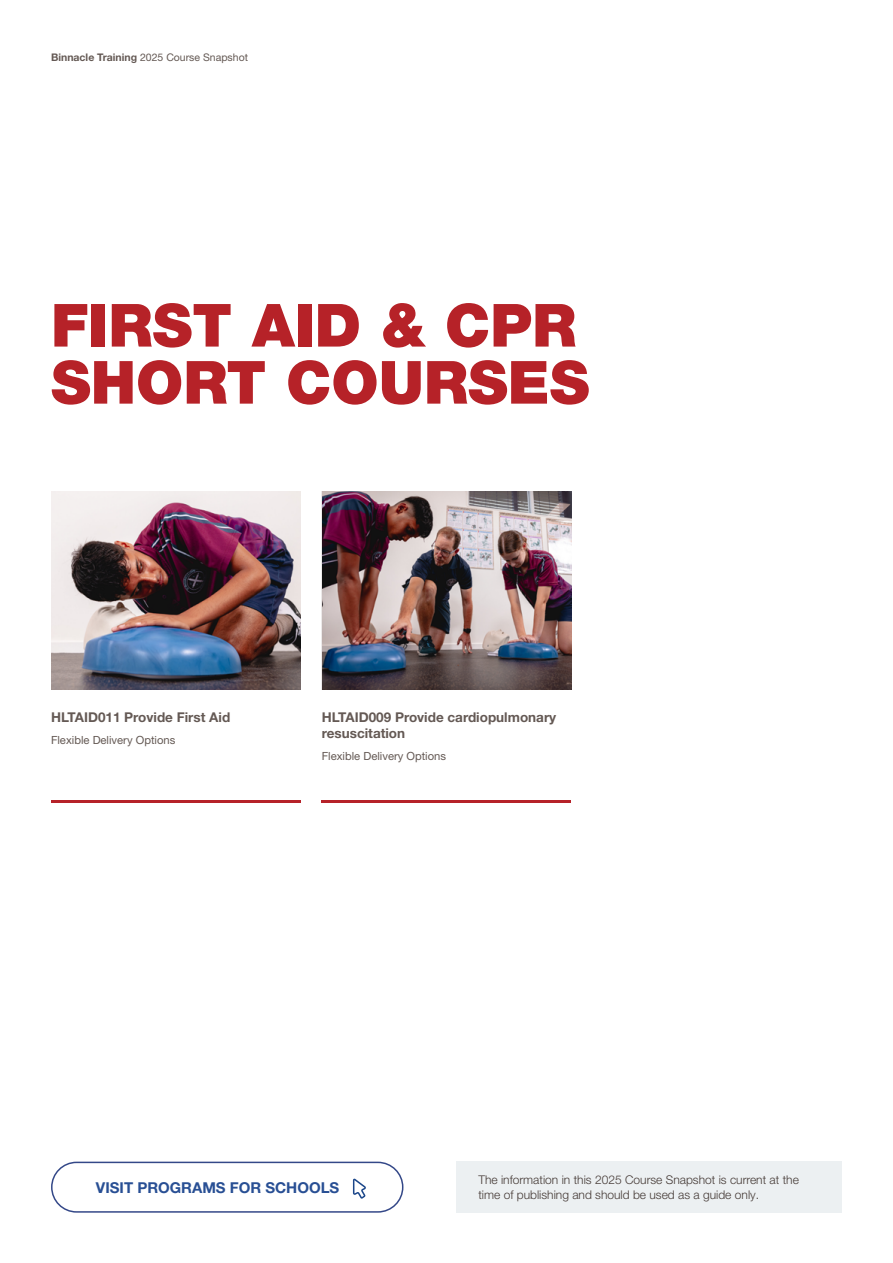
<style>
.page{position:relative;width:893px;height:1263px;background:#fff}
.page>*{position:absolute;margin:0;border:0;box-sizing:border-box;transform-origin:0 0}
.t1{font:900 59.55px/57px "Helvetica Neue LT Pro";color:#b62228}
.t2{font:700 15px "Helvetica Neue LT Pro";color:#284f94}
.t3{font:700 13.5px/16.2px "Helvetica Neue LT Pro";color:#645954}
.t4{font:300 12px/14.4px "Helvetica Neue LT Pro";color:#453a36}
.t5{font:11.25px "Helvetica Neue LT Pro";color:#645954}
.t6{font:10.5px "Helvetica Neue LT Pro";color:#645954}
.s1{font-weight:700}
</style>
<div class="page">
<img style="left:51px;top:491px;width:249px;height:199px">
<img style="left:323px;top:491px;width:248px;height:199px">
<hr style="left:51px;top:800px;width:249px;height:3px;background:#b62229">
<hr style="left:322px;top:800px;width:249px;height:3px;background:#b62229">
<div style="left:51px;top:1161px;width:352px;height:52px;border:2px solid #344888;border-radius:25px"></div>
<svg style="left:353px;top:1178px;width:13px;height:20px"></svg>
<div style="left:457px;top:1161px;width:385px;height:52px;background:#ecf0f2"></div>
<p class="t6" style="left:51px;top:50px;width:198px"><span class="s1">Binnacle Training</span> 2025 Course Snapshot</p>
<h1 class="t1" style="left:51px;top:296px;width:540px">FIRST AID &amp; CPR<br>SHORT COURSES</h1>
<p class="t3" style="left:51px;top:709px;width:181px">HLTAID011 Provide First Aid</p>
<p class="t5" style="left:51px;top:733px;width:126px">Flexible Delivery Options</p>
<p class="t3" style="left:322px;top:709px;width:236px">HLTAID009 Provide cardiopulmonary resuscitation</p>
<p class="t5" style="left:322px;top:749px;width:126px">Flexible Delivery Options</p>
<p class="t2" style="left:96px;top:1179px;width:245px">VISIT PROGRAMS FOR SCHOOLS</p>
<p class="t4" style="left:478px;top:1172px;width:322px">The information in this 2025 Course Snapshot is current at the time of publishing and should be used as a guide only.</p>
</div>
